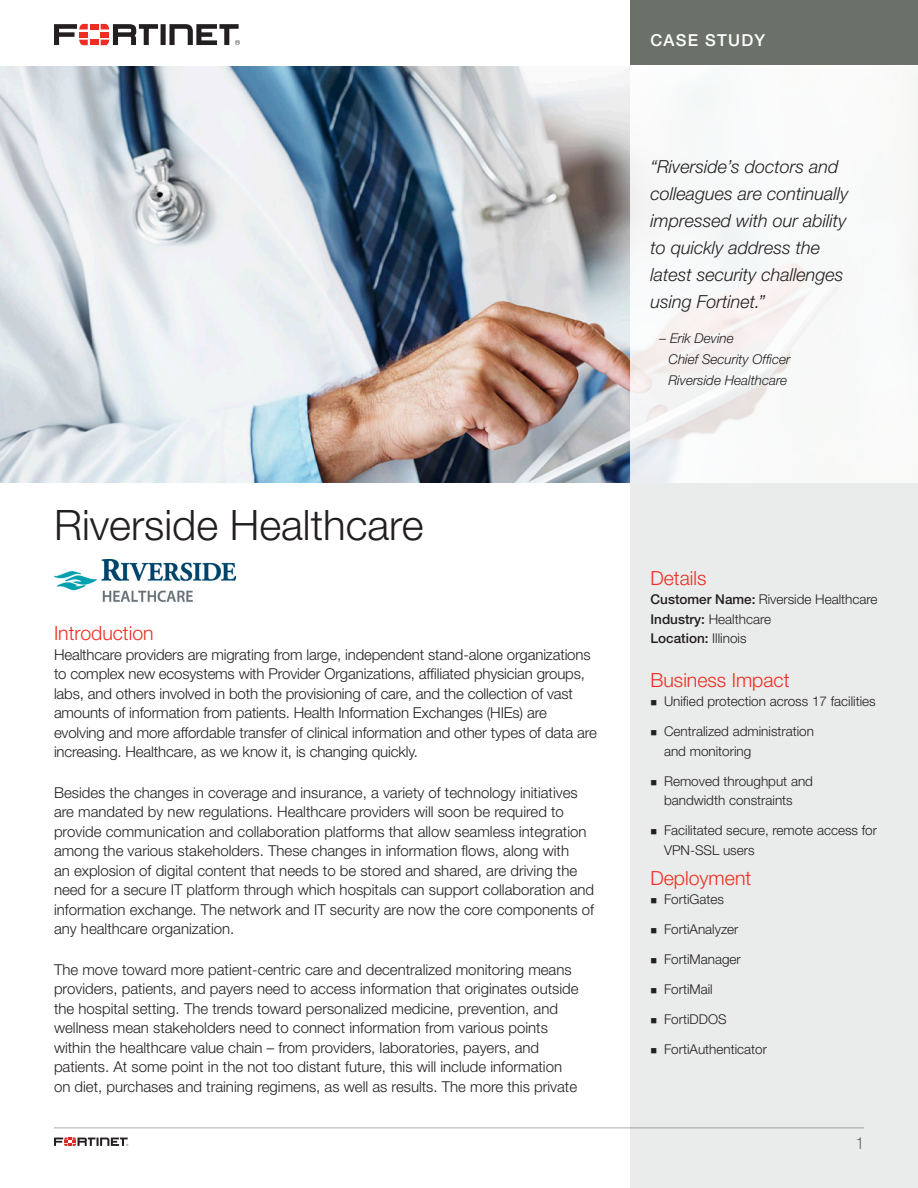
<style>
.page{position:relative;width:918px;height:1188px;background:#fff}
.page>*{position:absolute;margin:0;border:0;box-sizing:border-box;transform-origin:0 0}
.SUBHEAD_TEXT{font:300 42px "Helvetica Neue LT Pro";color:#231f20}
.SUBHEAD_TEXT-2{font:300 19.5px "Helvetica Neue LT Pro";color:#ee2e22}
.INSET_QUOTE{font:italic 300 18px/27px "Helvetica Neue LT Pro";color:#231f20}
.CASE_STUDY_-_TITLE{font:500 16.5px "Helvetica Neue LT Pro";letter-spacing:.075em;color:#fff}
.t1{font:300 condensed 16.5px "Helvetica Neue LT Pro";color:#6b7069}
.BODY_TEXT{font:300 15px/19.5px "Helvetica Neue LT Pro";color:#231f20}
.t2{font:300 13.5px/19.5px "Helvetica Neue LT Pro";color:#231f20}
.INSET_QUOTE_-_NAME{font:italic 300 13.5px/21px "Helvetica Neue LT Pro";color:#231f20}
.t3{font:500 13.5px "Helvetica Neue LT Pro";color:#231f20}
.s1{font-weight:500}
.s2{font-weight:300}
</style>
<div class="page">
<svg style="left:54px;top:1137px;width:74px;height:9px"></svg>
<hr style="left:54px;top:1128px;width:810px;height:1px;background:#aaada9">
<img style="left:0;top:66px;width:630px;height:417px">
<div style="left:90px;top:24px;width:8px;height:5px;background:#ee2e22"></div>
<div style="left:90px;top:40px;width:8px;height:5px;background:#ee2e22"></div>
<svg style="left:54px;top:24px;width:34px;height:21px"></svg>
<svg style="left:101px;top:24px;width:139px;height:21px"></svg>
<div style="left:630px;top:0;width:288px;height:65px;background:#6b7069"></div>
<div style="left:630px;top:483px;width:288px;height:705px;background:#eaebeb"></div>
<div style="left:630px;top:65px;width:288px;height:418px;background:#f8f9f9"></div>
<img style="left:54px;top:560px;width:182px;height:42px">
<p class="SUBHEAD_TEXT" style="left:54px;top:500px;width:371px">Riverside Healthcare</p>
<p class="SUBHEAD_TEXT-2" style="left:54px;top:621px;width:101px">Introduction</p>
<p class="BODY_TEXT" style="left:54px;top:644px;width:544px">Healthcare providers are migrating from large, independent stand-alone organizations to complex new ecosystems with Provider Organizations, affiliated physician groups, labs, and others involved in both the provisioning of care, and the collection of vast amounts of information from patients. Health Information Exchanges (HIEs) are evolving and more affordable transfer of clinical information and other types of data are increasing. Healthcare, as we know it, is changing quickly.</p>
<p class="BODY_TEXT" style="left:54px;top:782px;width:542px">Besides the changes in coverage and insurance, a variety of technology initiatives are mandated by new regulations. Healthcare providers will soon be required to provide communication and collaboration platforms that allow seamless integration among the various stakeholders. These changes in information flows, along with<br>an explosion of digital content that needs to be stored and shared, are driving the need for a secure IT platform through which hospitals can support collaboration and information exchange. The network and IT security are now the core components of any healthcare organization.</p>
<p class="BODY_TEXT" style="left:54px;top:959px;width:526px">The move toward more patient-centric care and decentralized monitoring means providers, patients, and payers need to access information that originates outside the hospital setting. The trends toward personalized medicine, prevention, and wellness mean stakeholders need to connect information from various points within the healthcare value chain – from providers, laboratories, payers, and patients. At some point in the not too distant future, this will include information on diet, purchases and training regimens, as well as results. The more this private</p>
<p class="CASE_STUDY_-_TITLE" style="left:651px;top:31px;width:116px">CASE STUDY</p>
<p class="INSET_QUOTE" style="left:651px;top:153px;width:200px">“Riverside’s doctors and colleagues are continually impressed with our ability to quickly address the latest security challenges using Fortinet.”</p>
<p class="INSET_QUOTE_-_NAME" style="left:660px;top:327px;width:76px">– Erik Devine</p>
<p class="INSET_QUOTE_-_NAME" style="left:669px;top:348px;width:123px">Chief Security Officer<br>Riverside Healthcare</p>
<p class="SUBHEAD_TEXT-2" style="left:651px;top:566px;width:57px">Details</p>
<p class="t2" style="left:651px;top:589px;width:229px"><span class="s1">Customer Name:</span> Riverside Healthcare</p>
<p class="t2" style="left:651px;top:609px;width:122px"><span class="s1">Industry:</span> Healthcare</p>
<p class="t3" style="left:651px;top:630px;width:98px">Location: <span class="s2">Illinois</span></p>
<p class="SUBHEAD_TEXT-2" style="left:651px;top:668px;width:141px">Business Impact</p>
<p class="t2" style="left:651px;top:691px;width:227px">■ Unified protection across 17 facilities</p>
<p class="t2" style="left:664px;top:721px;width:152px;text-indent:-14px">■ Centralized administration and monitoring</p>
<p class="t2" style="left:651px;top:771px;width:164px;text-align:center">■ Removed throughput and bandwidth constraints</p>
<p class="t2" style="left:664px;top:820px;width:215px;text-indent:-14px">■ Facilitated secure, remote access for<br>VPN-SSL users</p>
<p class="SUBHEAD_TEXT-2" style="left:651px;top:866px;width:102px">Deployment</p>
<p class="t2" style="left:651px;top:889px;width:75px">■ FortiGates</p>
<p class="t2" style="left:651px;top:919px;width:90px">■ FortiAnalyzer</p>
<p class="t2" style="left:651px;top:949px;width:92px">■ FortiManager</p>
<p class="t2" style="left:651px;top:979px;width:64px">■ FortiMail</p>
<p class="t2" style="left:651px;top:1009px;width:78px">■ FortiDDOS</p>
<p class="t2" style="left:651px;top:1039px;width:118px">■ FortiAuthenticator</p>
<p class="t1" style="left:856px;top:1134px;width:9px">1</p>
</div>
